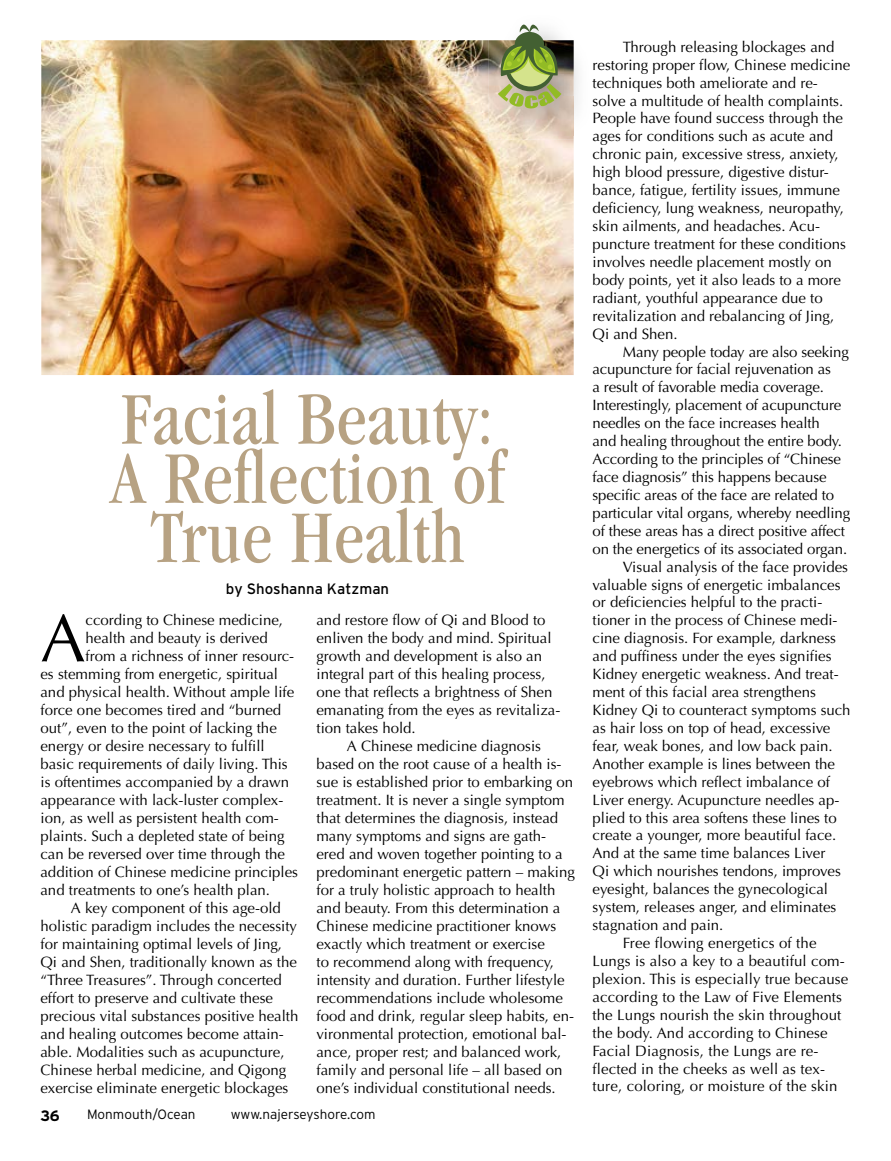
<style>
.page{position:relative;width:891px;height:1161px;background:#fff}
.page>*{position:absolute;margin:0;border:0;box-sizing:border-box;transform-origin:0 0}
.t1{font:condensed 76.8px/59.2px "Garamond";letter-spacing:.01em;color:#b7a283;text-align:center}
.t2{font:67.5px "Optima";color:#000}
.t3{font:15px/18px "Optima";color:#000}
.t4{font:15px "Interstate";color:#000}
.t5{font:700 15px "Interstate";color:#000}
.t6{font:300 13.5px "Interstate";color:#000}
</style>
<div class="page">
<img style="left:41px;top:40px;width:533px;height:335px">
<img style="left:515px;top:28px;width:64px;height:81px">
<img style="left:489px;top:40px;width:85px;height:100px">
<svg style="left:505px;top:42px;width:50px;height:49px"></svg>
<div style="left:515px;top:32px;width:29px;height:25px;background:#436032;border-radius:50%"></div>
<div style="left:509px;top:45px;width:43px;height:42px;background:#d5e38c;border-radius:50%"></div>
<img style="left:525px;top:97px;width:50px;height:39px">
<svg style="left:498px;top:84px;width:63px;height:25px"></svg>
<svg style="left:499px;top:41px;width:61px;height:36px"></svg>
<svg style="left:519px;top:24px;width:20px;height:10px"></svg>
<h1 class="t1" style="left:111px;top:389px;width:395px">Facial Beauty:<br>A Reflection of<br>True Health</h1>
<p class="t4" style="left:226px;top:580px;width:165px">by Shoshanna Katzman</p>
<p class="t3" style="left:316px;top:611px;width:245px">and restore flow of Qi and Blood to enliven the body and mind. Spiritual growth and development is also an integral part of this healing process, one that reflects a brightness of Shen emanating from the eyes as revitaliza&shy;tion takes hold.</p>
<p class="t3" style="left:316px;top:737px;width:260px;text-indent:30px">A Chinese medicine diagnosis based on the root cause of a health is&shy;sue is established prior to embarking on treatment. It is never a single symptom that determines the diagnosis, instead many symptoms and signs are gath&shy;ered and woven together pointing to a predominant energetic pattern – making for a truly holistic approach to health and beauty. From this determination a Chinese medicine practitioner knows exactly which treatment or exercise<br>to recommend along with frequency, intensity and duration. Further lifestyle recommendations include wholesome food and drink, regular sleep habits, en&shy;vironmental protection, emotional bal&shy;ance, proper rest; and balanced work, family and personal life – all based on one’s individual constitutional needs.</p>
<h2 class="t2" style="left:40px;top:599px;width:47px">A</h2>
<p class="t3" style="left:86px;top:611px;width:199px">ccording to Chinese medicine,</p>
<p class="t3" style="left:86px;top:629px;width:184px">health and beauty is derived</p>
<p class="t3" style="left:86px;top:647px;width:210px">from a richness of inner resourc-</p>
<p class="t3" style="left:40px;top:665px;width:239px">es stemming from energetic, spiritual</p>
<p class="t3" style="left:40px;top:683px;width:255px">and physical health. Without ample life</p>
<p class="t3" style="left:40px;top:701px;width:242px">force one becomes tired and “burned</p>
<p class="t3" style="left:40px;top:719px;width:238px">out”, even to the point of lacking the</p>
<p class="t3" style="left:40px;top:737px;width:226px">energy or desire necessary to fulfill</p>
<p class="t3" style="left:40px;top:755px;width:249px">basic requirements of daily living. This</p>
<p class="t3" style="left:40px;top:773px;width:250px">is oftentimes accompanied by a drawn</p>
<p class="t3" style="left:40px;top:791px;width:244px">appearance with lack-luster complex-</p>
<p class="t3" style="left:40px;top:809px;width:240px">ion, as well as persistent health com-</p>
<p class="t3" style="left:40px;top:827px;width:246px">plaints. Such a depleted state of being</p>
<p class="t3" style="left:40px;top:845px;width:246px">can be reversed over time through the</p>
<p class="t3" style="left:40px;top:863px;width:259px">addition of Chinese medicine principles</p>
<p class="t3" style="left:40px;top:881px;width:231px">and treatments to one’s health plan.</p>
<p class="t3" style="left:71px;top:899px;width:212px">A key component of this age-old</p>
<p class="t3" style="left:40px;top:917px;width:258px">holistic paradigm includes the necessity</p>
<p class="t3" style="left:40px;top:935px;width:243px">for maintaining optimal levels of Jing,</p>
<p class="t3" style="left:40px;top:953px;width:258px">Qi and Shen, traditionally known as the</p>
<p class="t3" style="left:40px;top:971px;width:243px">“Three Treasures”. Through concerted</p>
<p class="t3" style="left:40px;top:989px;width:234px">effort to preserve and cultivate these</p>
<p class="t3" style="left:40px;top:1007px;width:259px">precious vital substances positive health</p>
<p class="t3" style="left:40px;top:1025px;width:245px">and healing outcomes become attain-</p>
<p class="t3" style="left:40px;top:1043px;width:246px">able. Modalities such as acupuncture,</p>
<p class="t3" style="left:40px;top:1061px;width:247px">Chinese herbal medicine, and Qigong</p>
<p class="t3" style="left:40px;top:1079px;width:249px">exercise eliminate energetic blockages</p>
<p class="t5" style="left:40px;top:1107px;width:21px">36</p>
<p class="t6" style="left:87px;top:1106px;width:110px">Monmouth/Ocean</p>
<p class="t6" style="left:231px;top:1106px;width:146px">www.najerseyshore.com</p>
<p class="t3" style="left:593px;top:38px;width:259px;text-indent:30px">Through releasing blockages and restoring proper flow, Chinese medicine techniques both ameliorate and re&shy;solve a multitude of health complaints.<br>People have found success through the ages for conditions such as acute and chronic pain, excessive stress, anxiety, high blood pressure, digestive distur&shy;bance, fatigue, fertility issues, immune deficiency, lung weakness, neuropathy, skin ailments, and headaches. Acu&shy;puncture treatment for these conditions involves needle placement mostly on body points, yet it also leads to a more radiant, youthful appearance due to revitalization and rebalancing of Jing, Qi and Shen.</p>
<p class="t3" style="left:623px;top:343px;width:228px">Many people today are also seeking</p>
<p class="t3" style="left:593px;top:361px;width:240px">acupuncture for facial rejuvenation as</p>
<p class="t3" style="left:593px;top:378px;width:233px">a result of favorable media coverage.</p>
<p class="t3" style="left:593px;top:396px;width:250px">Interestingly, placement of acupuncture</p>
<p class="t3" style="left:593px;top:414px;width:229px">needles on the face increases health</p>
<p class="t3" style="left:593px;top:432px;width:251px">and healing throughout the entire body.</p>
<p class="t3" style="left:593px;top:450px;width:250px">According to the principles of “Chinese</p>
<p class="t3" style="left:593px;top:468px;width:236px">face diagnosis” this happens because</p>
<p class="t3" style="left:593px;top:486px;width:243px">specific areas of the face are related to</p>
<p class="t3" style="left:593px;top:504px;width:259px">particular vital organs, whereby needling</p>
<p class="t3" style="left:593px;top:522px;width:254px">of these areas has a direct positive affect</p>
<p class="t3" style="left:593px;top:540px;width:256px">on the energetics of its associated organ.</p>
<p class="t3" style="left:623px;top:558px;width:227px">Visual analysis of the face provides</p>
<p class="t3" style="left:593px;top:576px;width:250px">valuable signs of energetic imbalances</p>
<p class="t3" style="left:593px;top:594px;width:231px">or deficiencies helpful to the practi-</p>
<p class="t3" style="left:593px;top:612px;width:247px">tioner in the process of Chinese medi-</p>
<p class="t3" style="left:593px;top:629px;width:245px">cine diagnosis. For example, darkness</p>
<p class="t3" style="left:593px;top:647px;width:241px">and puffiness under the eyes signifies</p>
<p class="t3" style="left:593px;top:665px;width:248px">Kidney energetic weakness. And treat-</p>
<p class="t3" style="left:593px;top:683px;width:225px">ment of this facial area strengthens</p>
<p class="t3" style="left:593px;top:701px;width:259px">Kidney Qi to counteract symptoms such</p>
<p class="t3" style="left:593px;top:719px;width:239px">as hair loss on top of head, excessive</p>
<p class="t3" style="left:593px;top:737px;width:242px">fear, weak bones, and low back pain.</p>
<p class="t3" style="left:593px;top:755px;width:244px">Another example is lines between the</p>
<p class="t3" style="left:593px;top:773px;width:239px">eyebrows which reflect imbalance of</p>
<p class="t3" style="left:593px;top:791px;width:248px">Liver energy. Acupuncture needles ap-</p>
<p class="t3" style="left:593px;top:809px;width:246px">plied to this area softens these lines to</p>
<p class="t3" style="left:593px;top:827px;width:245px">create a younger, more beautiful face.</p>
<p class="t3" style="left:593px;top:845px;width:234px">And at the same time balances Liver</p>
<p class="t3" style="left:593px;top:862px;width:250px">Qi which nourishes tendons, improves</p>
<p class="t3" style="left:593px;top:880px;width:237px">eyesight, balances the gynecological</p>
<p class="t3" style="left:593px;top:898px;width:245px">system, releases anger, and eliminates</p>
<p class="t3" style="left:593px;top:916px;width:132px">stagnation and pain.</p>
<p class="t3" style="left:623px;top:934px;width:195px">Free flowing energetics of the</p>
<p class="t3" style="left:593px;top:952px;width:254px">Lungs is also a key to a beautiful com-</p>
<p class="t3" style="left:593px;top:970px;width:257px">plexion. This is especially true because</p>
<p class="t3" style="left:593px;top:988px;width:251px">according to the Law of Five Elements</p>
<p class="t3" style="left:593px;top:1006px;width:250px">the Lungs nourish the skin throughout</p>
<p class="t3" style="left:593px;top:1024px;width:237px">the body. And according to Chinese</p>
<p class="t3" style="left:593px;top:1042px;width:228px">Facial Diagnosis, the Lungs are re-</p>
<p class="t3" style="left:593px;top:1060px;width:234px">flected in the cheeks as well as tex-</p>
<p class="t3" style="left:593px;top:1078px;width:246px">ture, coloring, or moisture of the skin</p>
</div>
